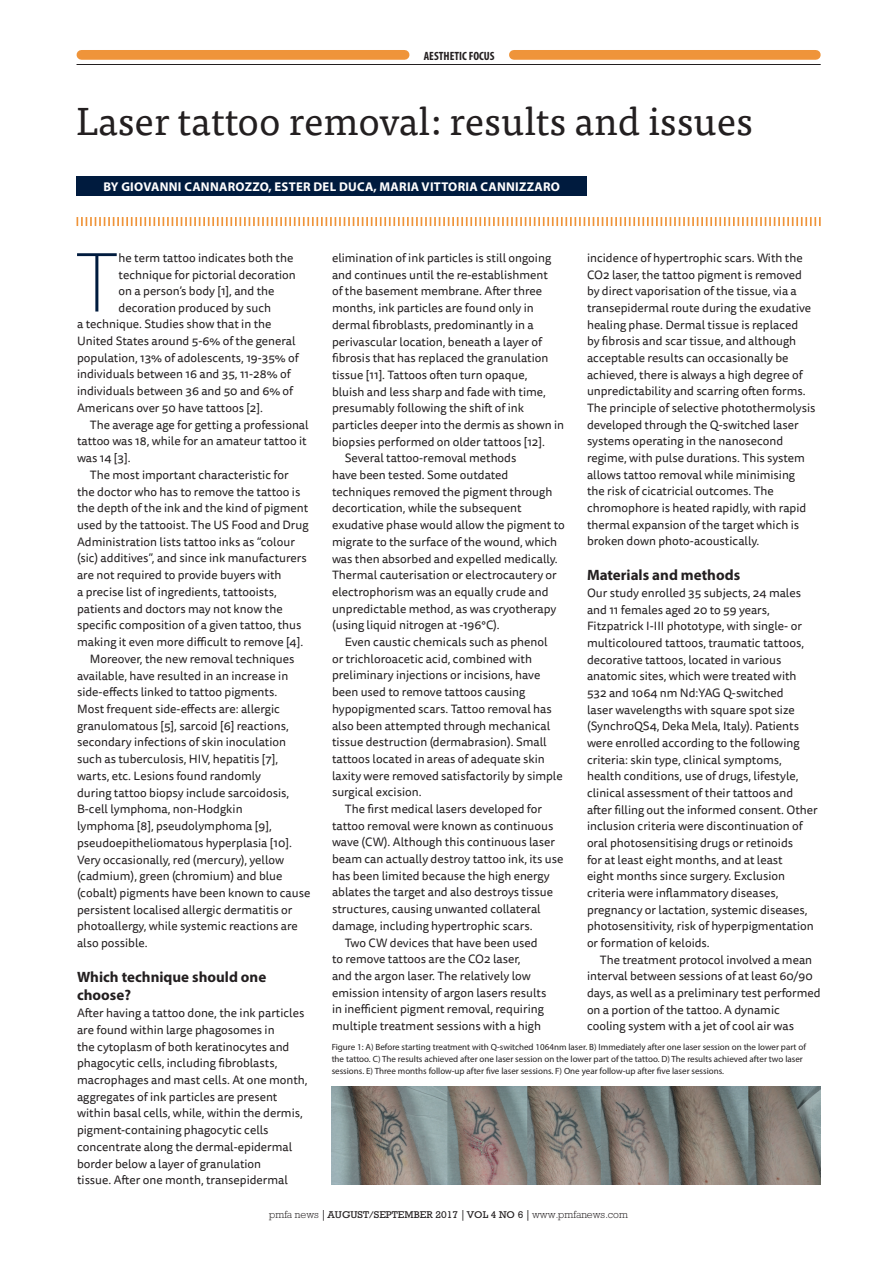
<style>
.page{position:relative;width:893px;height:1263px;background:#fff}
.page>*{position:absolute;margin:0;border:0;box-sizing:border-box;transform-origin:0 0}
.feature_body_drop_ca{font:300 expanded 79.65px "Europa SB";color:#001b3e}
.feature_Headline{font:39px "Tisa Pro";color:#231f20}
.Feature_Subhead{font:700 15px/18.1px "Myriad Pro";color:#231f20}
.feature_Author{font:700 12.75px "Myriad Pro";letter-spacing:.02em;color:#fff}
.feature_Body_Indent{font:12px/16.6px "Tisa Sans Pro";color:#231f20}
.feature_body_no_inde{font:12px/16.6px "Tisa Sans Pro";color:#231f20}
.feature_body_drop_ca-2{font:12px "Tisa Sans Pro";color:#231f20}
.t1{font:700 condensed 12px "Myriad Pro";color:#231f20}
.t2{font:10.05px "Rockwell";color:#231f20;scale:1.05 1}
.feature_Caption{font:9px/12px "Myriad Pro";color:#231f20}
.s1{font-weight:300;font-size:10.5px}
.s2{font-family:"Adobe Caslon Pro";font-weight:700;font-size:10.5px}
</style>
<div class="page">
<div style="left:81px;top:50px;width:324px;height:10px;background:#ef943a"></div>
<div style="left:514px;top:50px;width:302px;height:10px;background:#ef943a"></div>
<hr style="left:77px;top:64px;width:744px;height:1px;background:#231f20">
<div style="left:77px;top:177px;width:510px;height:19px;background:#001b3e"></div>
<svg style="left:77px;top:217px;width:744px;height:9px"></svg>
<img style="left:332px;top:1086px;width:489px;height:98px">
<p class="t1" style="left:424px;top:48px;width:72px">AESTHETIC FOCUS</p>
<p class="feature_Headline" style="left:77px;top:92px;width:678px">Laser tattoo removal: results and issues</p>
<p class="feature_Author" style="left:103px;top:178px;width:458px">BY GIOVANNI CANNAROZZO, ESTER DEL DUCA, MARIA VITTORIA CANNIZZARO</p>
<p class="feature_body_drop_ca" style="left:75px;top:237px;width:45px">T</p>
<p class="feature_body_drop_ca-2" style="left:119px;top:250px;width:176px">he term tattoo indicates both the</p>
<p class="feature_body_drop_ca-2" style="left:119px;top:266px;width:179px">technique for pictorial decoration</p>
<p class="feature_body_drop_ca-2" style="left:119px;top:283px;width:157px">on a person’s body [1], and the</p>
<p class="feature_body_drop_ca-2" style="left:119px;top:299px;width:154px">decoration produced by such</p>
<p class="feature_body_drop_ca-2" style="left:77px;top:316px;width:196px">a technique. Studies show that in the</p>
<p class="feature_body_drop_ca-2" style="left:77px;top:333px;width:220px">United States around 5-6% of the general</p>
<p class="feature_body_drop_ca-2" style="left:77px;top:349px;width:223px">population, 13% of adolescents, 19-35% of</p>
<p class="feature_body_drop_ca-2" style="left:77px;top:366px;width:215px">individuals between 16 and 35, 11-28% of</p>
<p class="feature_body_drop_ca-2" style="left:77px;top:383px;width:218px">individuals between 36 and 50 and 6% of</p>
<p class="feature_body_drop_ca-2" style="left:77px;top:400px;width:187px">Americans over 50 have tattoos [2].</p>
<p class="feature_Body_Indent" style="left:77px;top:416px;width:233px;text-indent:13px">The average age for getting a professional tattoo was 18, while for an amateur tattoo it was 14 [3].</p>
<p class="feature_Body_Indent" style="left:77px;top:467px;width:233px;text-indent:13px">The most important characteristic for the doctor who has to remove the tattoo is the depth of the ink and the kind of pigment used by the tattooist. The US Food and Drug Administration lists tattoo inks as “colour (sic) additives”, and since ink manufacturers are not required to provide buyers with<br>a precise list of ingredients, tattooists, patients and doctors may not know the specific composition of a given tattoo, thus making it even more difficult to remove [4].</p>
<p class="feature_Body_Indent" style="left:77px;top:651px;width:235px;text-indent:13px">Moreover, the new removal techniques available, have resulted in an increase in side-effects linked to tattoo pigments.<br>Most frequent side-effects are: allergic granulomatous [5], sarcoid [6] reactions, secondary infections of skin inoculation such as tuberculosis, HIV, hepatitis [7], warts, etc. Lesions found randomly<br>during tattoo biopsy include sarcoidosis, B-cell lymphoma, non-Hodgkin<br>lymphoma [8], pseudolymphoma [9], pseudoepitheliomatous hyperplasia [10].<br>Very occasionally, red (mercury), yellow (cadmium), green (chromium) and blue (cobalt) pigments have been known to cause persistent localised allergic dermatitis or photoallergy, while systemic reactions are also possible.</p>
<p class="Feature_Subhead" style="left:77px;top:967px;width:191px">Which technique should one choose?</p>
<p class="feature_body_no_inde" style="left:77px;top:1005px;width:232px">After having a tattoo done, the ink particles are found within large phagosomes in<br>the cytoplasm of both keratinocytes and phagocytic cells, including fibroblasts, macrophages and mast cells. At one month, aggregates of ink particles are present within basal cells, while, within the dermis, pigment-containing phagocytic cells concentrate along the dermal-epidermal border below a layer of granulation<br>tissue. After one month, transepidermal</p>
<p class="feature_body_no_inde" style="left:332px;top:250px;width:234px">elimination of ink particles is still ongoing and continues until the re-establishment<br>of the basement membrane. After three months, ink particles are found only in dermal fibroblasts, predominantly in a perivascular location, beneath a layer of fibrosis that has replaced the granulation tissue [11]. Tattoos often turn opaque,<br>bluish and less sharp and fade with time, presumably following the shift of ink particles deeper into the dermis as shown in biopsies performed on older tattoos [12].</p>
<p class="feature_Body_Indent" style="left:332px;top:450px;width:234px;text-indent:13px">Several tattoo-removal methods<br>have been tested. Some outdated techniques removed the pigment through decortication, while the subsequent exudative phase would allow the pigment to migrate to the surface of the wound, which was then absorbed and expelled medically.<br>Thermal cauterisation or electrocautery or electrophorism was an equally crude and unpredictable method, as was cryotherapy (using liquid nitrogen at -196°C).</p>
<p class="feature_Body_Indent" style="left:332px;top:634px;width:232px;text-indent:13px">Even caustic chemicals such as phenol<br>or trichloroacetic acid, combined with preliminary injections or incisions, have been used to remove tattoos causing hypopigmented scars. Tattoo removal has also been attempted through mechanical tissue destruction (dermabrasion). Small tattoos located in areas of adequate skin laxity were removed satisfactorily by simple surgical excision.</p>
<p class="feature_Body_Indent" style="left:332px;top:801px;width:233px;text-indent:13px">The first medical lasers developed for tattoo removal were known as continuous wave (CW). Although this continuous laser beam can actually destroy tattoo ink, its use has been limited because the high energy ablates the target and also destroys tissue structures, causing unwanted collateral damage, including hypertrophic scars.</p>
<p class="feature_Body_Indent" style="left:332px;top:934px;width:216px;text-indent:13px">Two CW devices that have been used to remove tattoos are the CO2 laser,<br>and the argon laser. The relatively low emission intensity of argon lasers results in inefficient pigment removal, requiring multiple treatment sessions with a high</p>
<p class="feature_Body_Indent" style="left:587px;top:250px;width:230px">incidence of hypertrophic scars. With the CO2 laser, the tattoo pigment is removed by direct vaporisation of the tissue, via a transepidermal route during the exudative healing phase. Dermal tissue is replaced<br>by fibrosis and scar tissue, and although acceptable results can occasionally be achieved, there is always a high degree of unpredictability and scarring often forms.<br>The principle of selective photothermolysis developed through the Q-switched laser systems operating in the nanosecond regime, with pulse durations. This system allows tattoo removal while minimising the risk of cicatricial outcomes. The chromophore is heated rapidly, with rapid thermal expansion of the target which is broken down photo-acoustically.</p>
<p class="Feature_Subhead" style="left:587px;top:565px;width:155px">Materials and methods</p>
<p class="feature_body_no_inde" style="left:587px;top:585px;width:232px">Our study enrolled 35 subjects, 24 males and 11 females aged 20 to 59 years, Fitzpatrick I-III phototype, with single- or multicoloured tattoos, traumatic tattoos, decorative tattoos, located in various anatomic sites, which were treated with 532 and 1064 nm Nd:YAG Q-switched<br>laser wavelengths with square spot size (SynchroQS4, Deka Mela, Italy). Patients were enrolled according to the following criteria: skin type, clinical symptoms, health conditions, use of drugs, lifestyle, clinical assessment of their tattoos and after filling out the informed consent. Other inclusion criteria were discontinuation of oral photosensitising drugs or retinoids<br>for at least eight months, and at least<br>eight months since surgery. Exclusion criteria were inflammatory diseases, pregnancy or lactation, systemic diseases, photosensitivity, risk of hyperpigmentation or formation of keloids.</p>
<p class="feature_Body_Indent" style="left:587px;top:951px;width:235px;text-indent:13px">The treatment protocol involved a mean interval between sessions of at least 60/90 days, as well as a preliminary test performed on a portion of the tattoo. A dynamic cooling system with a jet of cool air was</p>
<p class="feature_Caption" style="left:332px;top:1041px;width:476px">Figure 1: A) Before starting treatment with Q-switched 1064nm laser. B) Immediately after one laser session on the lower part of the tattoo. C) The results achieved after one laser session on the lower part of the tattoo. D) The results achieved after two laser sessions. E) Three months follow-up after five laser sessions. F) One year follow-up after five laser sessions.</p>
<p class="t2" style="left:269px;top:1209px;width:343px"><span class="s1">pmfa news</span> <span class="s2">|</span> AUGUST/SEPTEMBER 2017 <span class="s2">|</span> VOL 4 NO 6 <span class="s2">|</span> <span class="s1">www.pmfanews.com</span></p>
</div>
